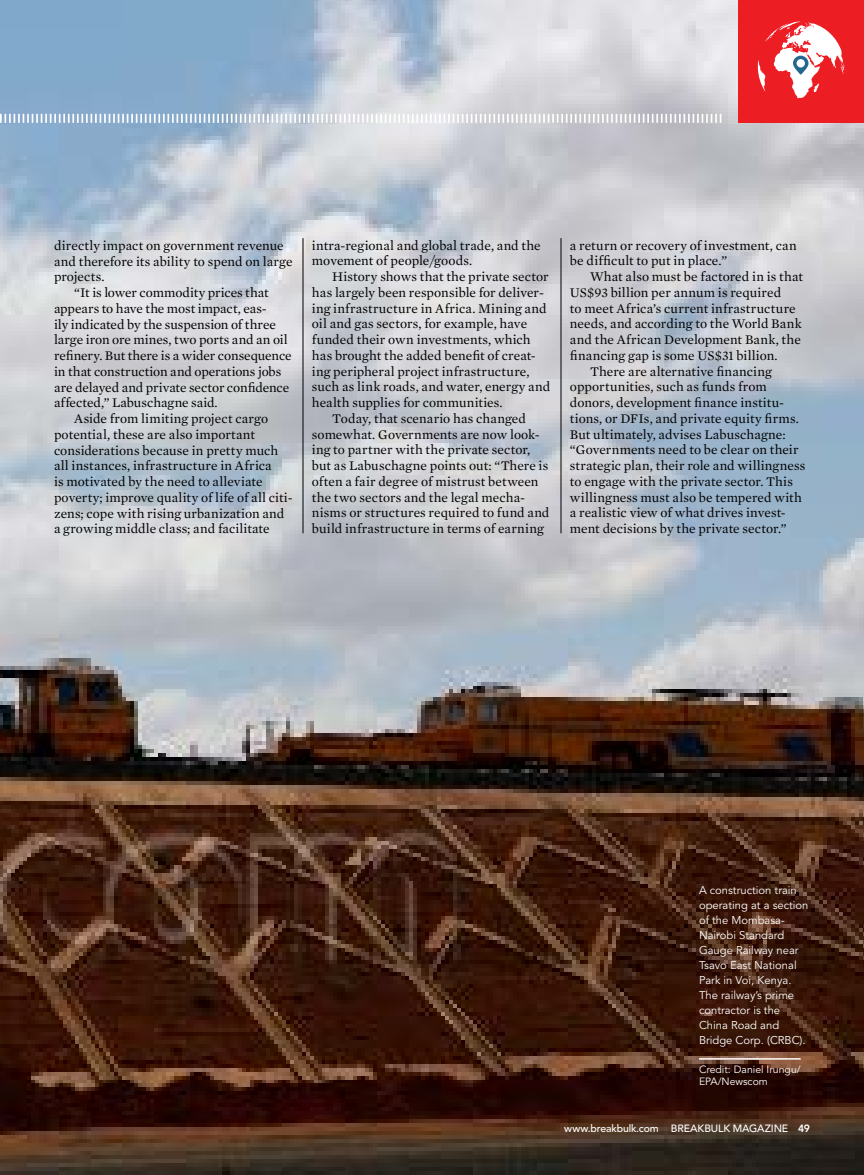
<style>
.page{position:relative;width:864px;height:1175px;background:#fff}
.page>*{position:absolute;margin:0;border:0;box-sizing:border-box;transform-origin:0 0}
.t1{font:13.5px/15.8px "Mercury Text G1 Roman";letter-spacing:.005em;color:#000}
.t2{font:13.5px "Mercury Text G1 Roman";letter-spacing:-.015em;color:#000}
.t3{font:11.25px/15px "Avenir";color:#fff}
.t4{font:500 10.5px "Avenir";letter-spacing:-.01em;color:#fff}
.t5{font:10.5px/12px "Avenir";color:#fff}
.s1{font-weight:800}
</style>
<div class="page">
<img style="left:0;top:0;width:864px;height:1174px">
<div style="left:738px;top:0;width:126px;height:123px;background:#ed1d24"></div>
<svg style="left:0;top:114px;width:721px;height:9px"></svg>
<svg style="left:758px;top:22px;width:86px;height:76px"></svg>
<svg style="left:792px;top:55px;width:17px;height:20px"></svg>
<div style="left:791px;top:54px;width:19px;height:22px;border:2px solid #fff;border-radius:8px"></div>
<div style="left:797px;top:59px;width:8px;height:8px;background:#fff;border-radius:50%"></div>
<hr style="left:699px;top:1058px;width:102px;height:1px;background:#fff">
<hr style="left:303px;top:238px;width:1px;height:295px;background:#000">
<hr style="left:561px;top:238px;width:1px;height:295px;background:#000">
<p class="t1" style="left:54px;top:237px;width:231px">directly impact on government revenue</p>
<p class="t1" style="left:54px;top:253px;width:240px">and therefore its ability to spend on large</p>
<p class="t1" style="left:54px;top:269px;width:52px">projects.</p>
<p class="t1" style="left:74px;top:285px;width:196px">“It is lower commodity prices that</p>
<p class="t1" style="left:54px;top:300px;width:214px">appears to have the most impact, eas-</p>
<p class="t1" style="left:54px;top:316px;width:224px">ily indicated by the suspension of three</p>
<p class="t1" style="left:54px;top:332px;width:235px">large iron ore mines, two ports and an oil</p>
<p class="t2" style="left:54px;top:347px;width:239px">refinery. But there is a wider consequence</p>
<p class="t1" style="left:54px;top:363px;width:229px">in that construction and operations jobs</p>
<p class="t1" style="left:54px;top:379px;width:237px">are delayed and private sector confidence</p>
<p class="t1" style="left:54px;top:395px;width:165px">affected,” Labuschagne said.</p>
<p class="t1" style="left:74px;top:411px;width:196px">Aside from limiting project cargo</p>
<p class="t1" style="left:54px;top:426px;width:203px">potential, these are also important</p>
<p class="t1" style="left:54px;top:442px;width:226px">considerations because in pretty much</p>
<p class="t1" style="left:54px;top:458px;width:219px">all instances, infrastructure in Africa</p>
<p class="t1" style="left:54px;top:474px;width:210px">is motivated by the need to alleviate</p>
<p class="t1" style="left:54px;top:489px;width:240px">poverty; improve quality of life of all citi-</p>
<p class="t1" style="left:54px;top:505px;width:232px">zens; cope with rising urbanization and</p>
<p class="t1" style="left:54px;top:521px;width:217px">a growing middle class; and facilitate</p>
<p class="t1" style="left:312px;top:237px;width:230px">intra-regional and global trade, and the movement of people/goods.</p>
<p class="t1" style="left:332px;top:269px;width:218px">History shows that the private sector</p>
<p class="t1" style="left:312px;top:285px;width:233px">has largely been responsible for deliver-</p>
<p class="t1" style="left:312px;top:300px;width:236px">ing infrastructure in Africa. Mining and</p>
<p class="t1" style="left:312px;top:316px;width:217px">oil and gas sectors, for example, have</p>
<p class="t1" style="left:312px;top:332px;width:220px">funded their own investments, which</p>
<p class="t1" style="left:312px;top:347px;width:225px">has brought the added benefit of creat-</p>
<p class="t1" style="left:312px;top:363px;width:219px">ing peripheral project infrastructure,</p>
<p class="t1" style="left:312px;top:379px;width:240px">such as link roads, and water, energy and</p>
<p class="t1" style="left:312px;top:395px;width:192px">health supplies for communities.</p>
<p class="t1" style="left:332px;top:410px;width:195px">Today, that scenario has changed</p>
<p class="t1" style="left:312px;top:426px;width:229px">somewhat. Governments are now look-</p>
<p class="t1" style="left:312px;top:442px;width:220px">ing to partner with the private sector,</p>
<p class="t1" style="left:312px;top:458px;width:238px">but as Labuschagne points out: “There is</p>
<p class="t1" style="left:312px;top:473px;width:228px">often a fair degree of mistrust between</p>
<p class="t1" style="left:312px;top:489px;width:215px">the two sectors and the legal mecha-</p>
<p class="t1" style="left:312px;top:505px;width:239px">nisms or structures required to fund and</p>
<p class="t1" style="left:312px;top:521px;width:233px">build infrastructure in terms of earning</p>
<p class="t1" style="left:570px;top:237px;width:228px">a return or recovery of investment, can be difficult to put in place.”</p>
<p class="t1" style="left:590px;top:269px;width:214px">What also must be factored in is that</p>
<p class="t1" style="left:570px;top:284px;width:213px">US$93 billion per annum is required</p>
<p class="t1" style="left:570px;top:300px;width:227px">to meet Africa’s current infrastructure</p>
<p class="t1" style="left:570px;top:316px;width:233px">needs, and according to the World Bank</p>
<p class="t1" style="left:570px;top:332px;width:232px">and the African Development Bank, the</p>
<p class="t1" style="left:570px;top:347px;width:209px">financing gap is some US$31 billion.</p>
<p class="t1" style="left:590px;top:363px;width:183px">There are alternative financing</p>
<p class="t1" style="left:570px;top:379px;width:198px">opportunities, such as funds from</p>
<p class="t1" style="left:570px;top:395px;width:216px">donors, development finance institu-</p>
<p class="t1" style="left:570px;top:410px;width:230px">tions, or DFIs, and private equity firms.</p>
<p class="t1" style="left:570px;top:426px;width:217px">But ultimately, advises Labuschagne:</p>
<p class="t1" style="left:570px;top:442px;width:230px">“Governments need to be clear on their</p>
<p class="t1" style="left:570px;top:458px;width:237px">strategic plan, their role and willingness</p>
<p class="t1" style="left:570px;top:473px;width:224px">to engage with the private sector. This</p>
<p class="t1" style="left:570px;top:489px;width:234px">willingness must also be tempered with</p>
<p class="t1" style="left:570px;top:505px;width:217px">a realistic view of what drives invest-</p>
<p class="t1" style="left:570px;top:521px;width:218px">ment decisions by the private sector.”</p>
<p class="t3" style="left:699px;top:883px;width:111px">A construction train operating at a section of the Mombasa-<br>Nairobi Standard<br>Gauge Railway near<br>Tsavo East National<br>Park in Voi, Kenya.<br>The railway’s prime contractor is the<br>China Road and<br>Bridge Corp. (CRBC).</p>
<p class="t5" style="left:699px;top:1063px;width:103px">Credit: Daniel Irungu/<br>EPA/Newscom</p>
<p class="t4" style="left:564px;top:1122px;width:247px">www.breakbulk.com BREAKBULK MAGAZINE <span class="s1">49</span></p>
</div>
